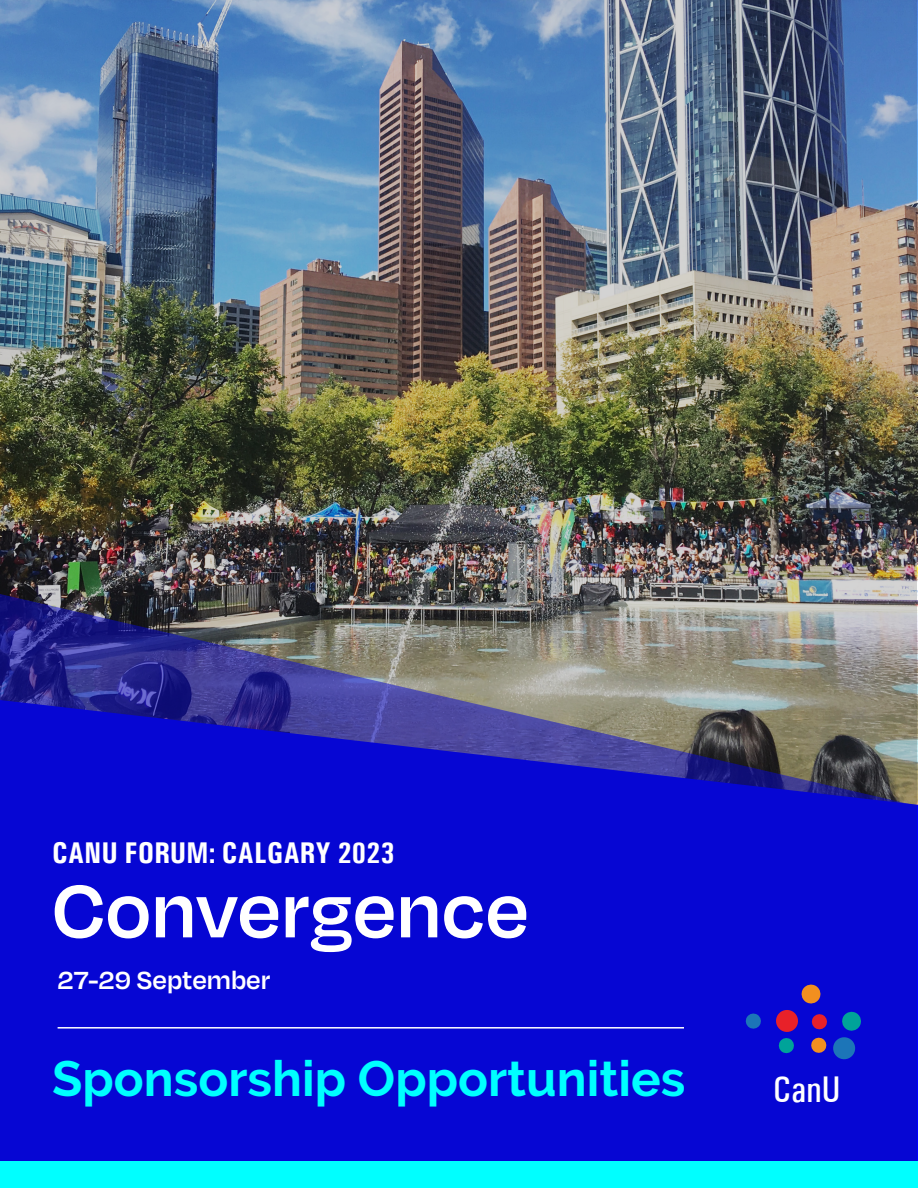
<style>
.page{position:relative;width:918px;height:1188px;background:#fff}
.page>*{position:absolute;margin:0;border:0;box-sizing:border-box;transform-origin:0 0}
.t1{font:600 85.5px "Degular";color:#fff}
.t2{font:700 49.5px "Raleway";color:#0ff}
.t3{font:500 condensed 37.2px "Univers";color:#fff}
.t4{font:700 condensed 30px "Univers";color:#fff}
.t5{font:600 28.5px "Degular";color:#fff}
</style>
<div class="page">
<img style="left:0;top:0;width:917px;height:1161px">
<svg style="left:745px;top:1013px;width:17px;height:17px"></svg>
<svg style="left:774px;top:983px;width:88px;height:78px"></svg>
<div style="left:0;top:1161px;width:918px;height:27px;background:#0ff"></div>
<hr style="left:58px;top:1027px;width:626px;height:2px;background:#fff">
<p class="t4" style="left:52px;top:835px;width:344px">CANU FORUM: CALGARY 2023</p>
<p class="t1" style="left:52px;top:858px;width:478px">Convergence</p>
<p class="t5" style="left:58px;top:962px;width:214px">27-29 September</p>
<p class="t2" style="left:52px;top:1050px;width:635px">Sponsorship Opportunities</p>
<p class="t3" style="left:773px;top:1067px;width:69px">CanU</p>
</div>
